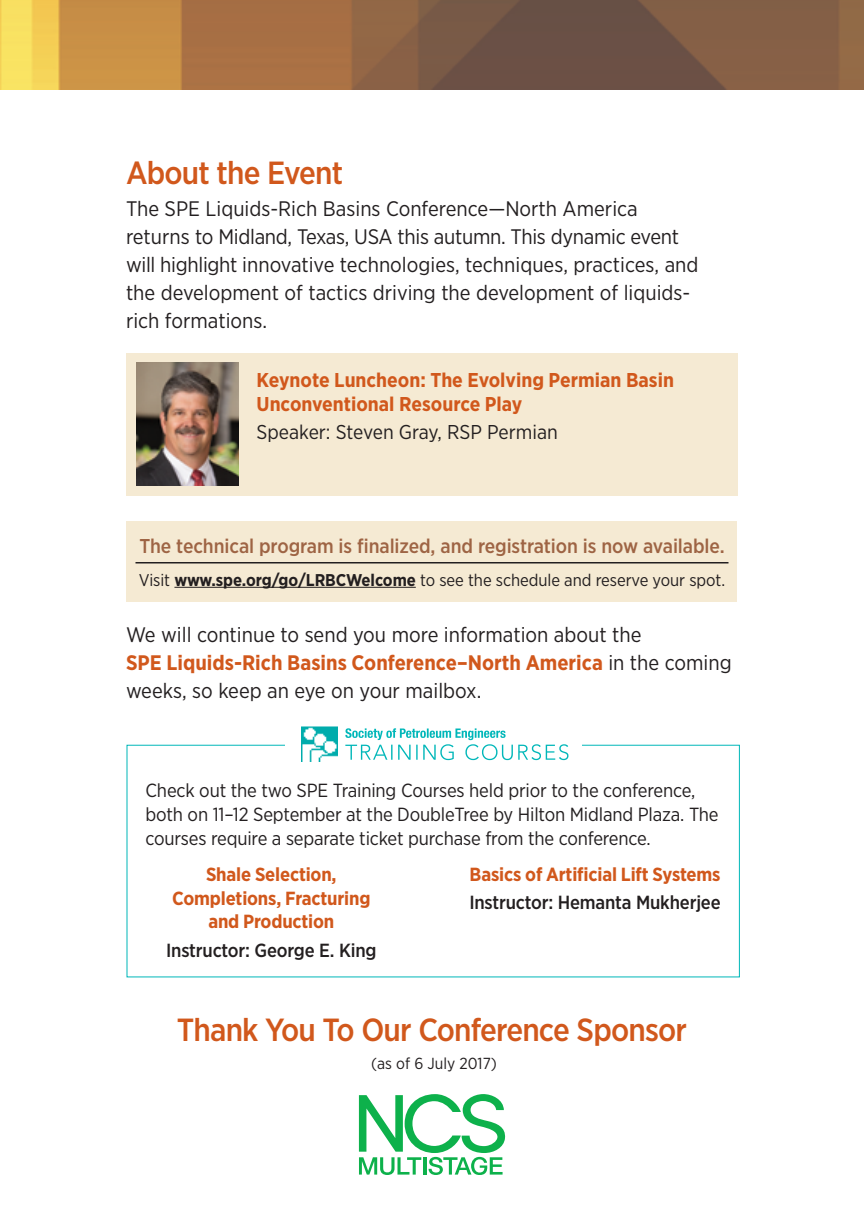
<style>
.page{position:relative;width:864px;height:1224px;background:#fff}
.page>*{position:absolute;margin:0;border:0;box-sizing:border-box;transform-origin:0 0}
.t1{font:500 32px "Gotham Narrow";letter-spacing:-.025em;color:#d1581c}
.t2{font:21px/28px "Gotham Narrow";color:#231f20}
.t3{font:700 20px/24px "Gotham Narrow";color:#d1581c}
.t4{font:500 20px "Gotham Narrow";letter-spacing:-.005em;color:#9e6444}
.t5{font:20px "Gotham Narrow";color:#231f20}
.t6{font:19px/23.8px "Gotham Narrow";letter-spacing:-.01em;color:#231f20}
.t7{font:700 19px/23.8px "Gotham Narrow";letter-spacing:-.01em;color:#d1581c;text-align:center}
.t8{font:500 19px "Gotham Narrow";letter-spacing:-.01em;color:#231f20}
.t9{font:17px "Gotham Narrow";letter-spacing:-.005em;color:#231f20}
.t10{font:16px "Gotham Narrow";color:#231f20}
.s1{font-weight:700}
.s2{font-weight:700;color:#d1581c}
</style>
<div class="page">
<img style="left:0;top:0;width:864px;height:90px">
<svg style="left:359px;top:1094px;width:146px;height:81px"></svg>
<div style="left:126px;top:521px;width:612px;height:81px;background:#f5ead3"></div>
<hr style="left:136px;top:562px;width:592px;height:2px;background:#231f20">
<hr style="left:174px;top:587px;width:242px;height:1px;background:#231f20">
<div style="left:126px;top:353px;width:612px;height:142px;background:#f5ead3"></div>
<img style="left:137px;top:362px;width:102px;height:124px">
<img style="left:301px;top:726px;width:37px;height:36px">
<svg style="left:345px;top:728px;width:223px;height:32px"></svg>
<h1 class="t1" style="left:126px;top:152px;width:219px">About the Event</h1>
<p class="t2" style="left:126px;top:195px;width:574px">The SPE Liquids-Rich Basins Conference—North America returns to Midland, Texas, USA this autumn. This dynamic event will highlight innovative technologies, techniques, practices, and the development of tactics driving the development of liquids&shy;rich formations.</p>
<p class="t3" style="left:257px;top:368px;width:419px">Keynote Luncheon: The Evolving Permian Basin<br>Unconventional Resource Play</p>
<p class="t5" style="left:257px;top:420px;width:303px">Speaker: Steven Gray, RSP Permian</p>
<p class="t4" style="left:139px;top:533px;width:587px">The technical program is finalized, and registration is now available.</p>
<p class="t9" style="left:139px;top:569px;width:588px">Visit <span class="s1">www.spe.org/go/LRBCWelcome</span> to see the schedule and reserve your spot.</p>
<p class="t2" style="left:126px;top:620px;width:607px">We will continue to send you more information about the<br><span class="s2">SPE Liquids-Rich Basins Conference–North America</span> in the coming weeks, so keep an eye on your mailbox.</p>
<p class="t6" style="left:146px;top:778px;width:575px">Check out the two SPE Training Courses held prior to the conference, both on 11–12 September at the DoubleTree by Hilton Midland Plaza. The courses require a separate ticket purchase from the conference.</p>
<p class="t7" style="left:172px;top:862px;width:200px">Shale Selection,<br>Completions, Fracturing and Production</p>
<p class="t8" style="left:166px;top:938px;width:212px">Instructor: George E. King</p>
<p class="t7" style="left:470px;top:862px;width:252px">Basics of Artificial Lift Systems</p>
<p class="t8" style="left:469px;top:891px;width:253px">Instructor: Hemanta Mukherjee</p>
<h1 class="t1" style="left:177px;top:1010px;width:512px">Thank You To Our Conference Sponsor</h1>
<p class="t10" style="left:371px;top:1054px;width:127px">(as of 6 July 2017)</p>
</div>
